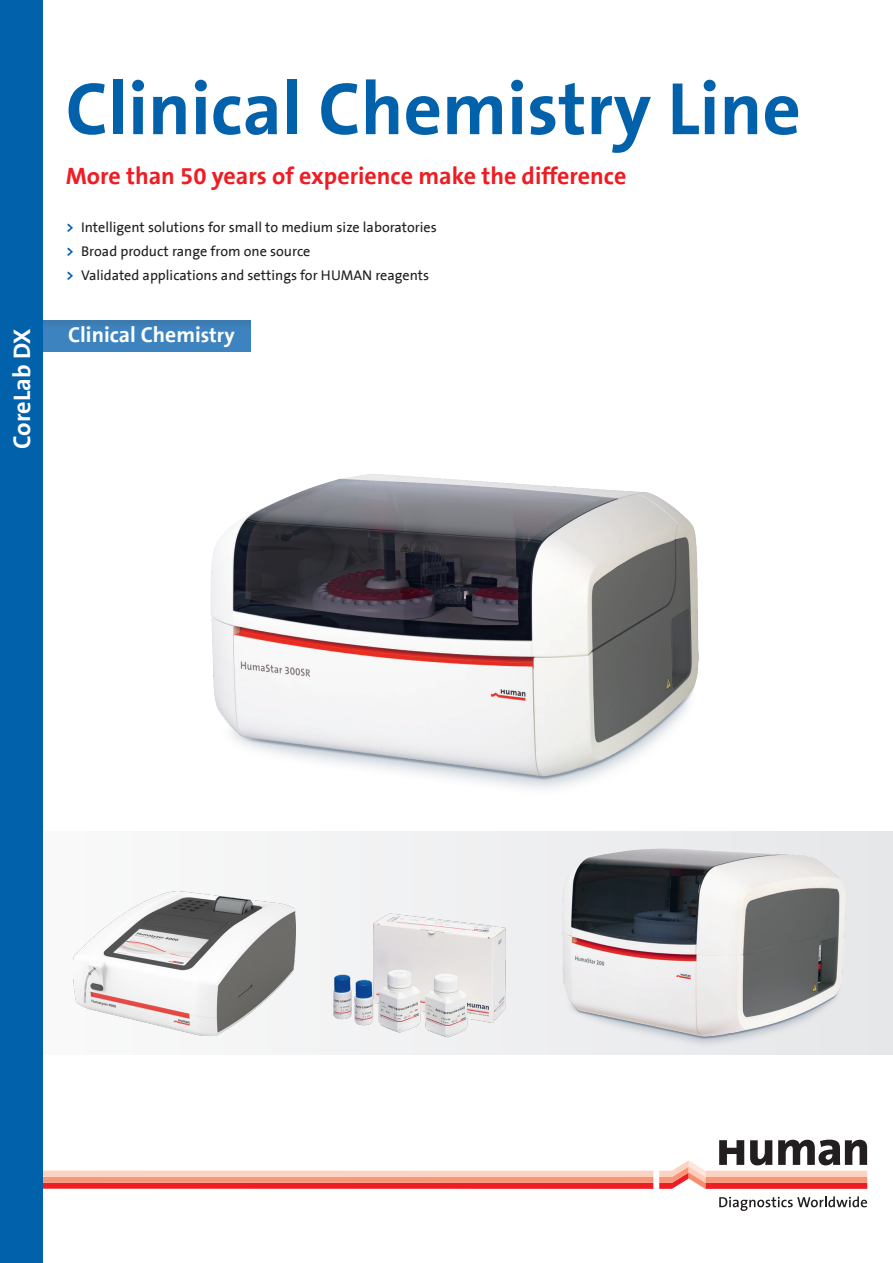
<style>
.page{position:relative;width:893px;height:1263px;background:#fff}
.page>*{position:absolute;margin:0;border:0;box-sizing:border-box;transform-origin:0 0}
.t1{font:700 75px "The Sans B7";color:#0161ab}
.t2{font:700 24.3px "The Sans B7";color:#fff}
.t3{font:700 24px "The Sans B7";color:#ee1d23}
.t4{font:700 21.6px "The Sans B7";color:#fff}
.t5{font:14.25px "The Sans B5 Plain";color:#231f20}
.s1{font-family:"The Sans B7";font-weight:700;color:#0161ab}
.s2{font-size:20.4px}
</style>
<div class="page">
<svg style="left:43px;top:1140px;width:824px;height:49px"></svg>
<svg style="left:719px;top:1196px;width:148px;height:15px"></svg>
<img style="left:211px;top:474px;width:488px;height:316px">
<div style="left:0;top:831px;width:893px;height:223px;background:linear-gradient(to bottom,#f2f3f4,#f0f0f2)"></div>
<div style="left:2px;top:320px;width:251px;height:33px;background:#e6dccf;opacity:.5"></div>
<div style="left:0;top:0;width:43px;height:1263px;background:#0161ab"></div>
<img style="left:73px;top:891px;width:197px;height:145px">
<img style="left:542px;top:831px;width:324px;height:224px">
<img style="left:270px;top:877px;width:260px;height:169px">
<p class="t2" style="left:9px;top:449px;width:121px;rotate:-90deg">CoreLab DX</p>
<p class="t1" style="left:66px;top:69px;width:737px">Clinical Chemistry Line</p>
<p class="t3" style="left:66px;top:163px;width:562px">More than 50 years of experience make the difference</p>
<p class="t5" style="left:66px;top:220px;width:372px"><span class="s1">&gt;</span> Intelligent solutions for small to medium size laboratories</p>
<p class="t5" style="left:66px;top:244px;width:246px"><span class="s1">&gt;</span> Broad product range from one source</p>
<p class="t5" style="left:66px;top:268px;width:364px"><span class="s1">&gt;</span> Validated applications and settings for HUMAN reagents</p>
<p class="t4" style="left:68px;top:324px;width:168px">Clinical Chemi<span class="s2">stry</span></p>
</div>
